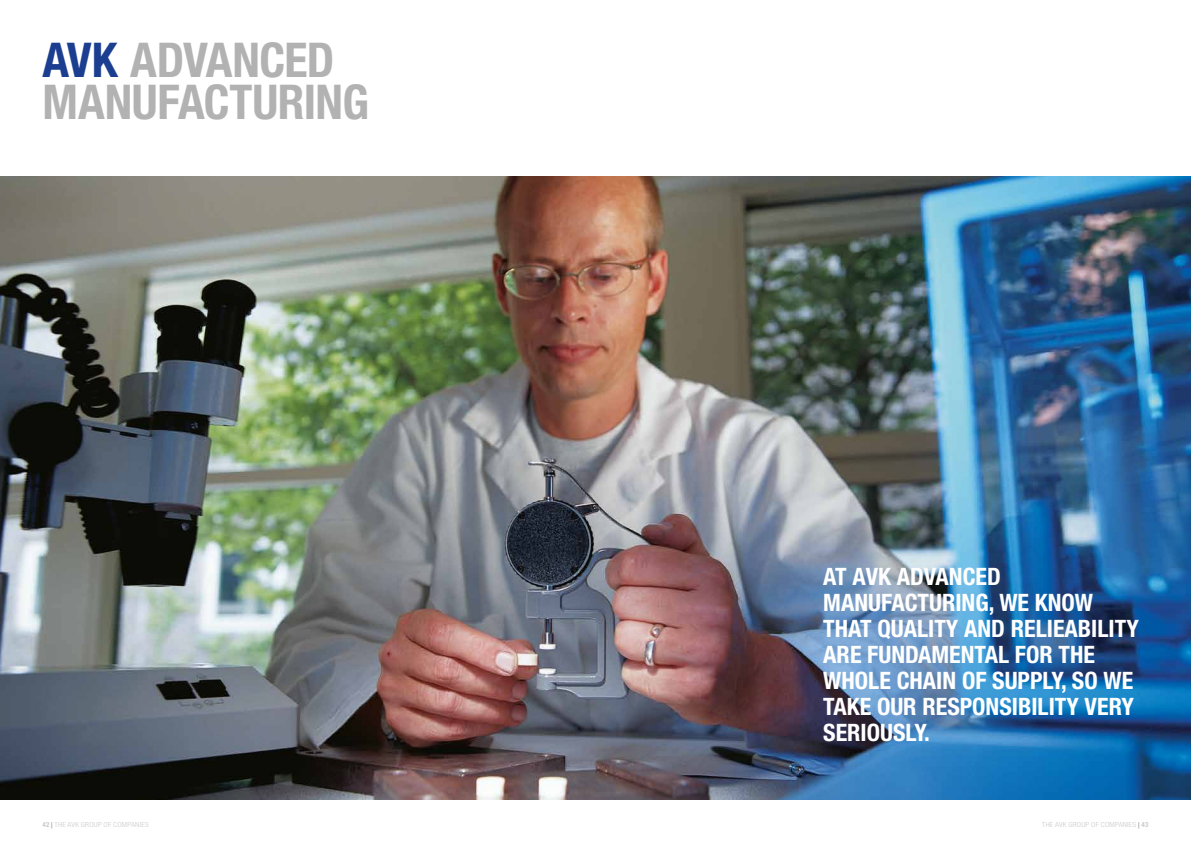
<style>
.page{position:relative;width:1191px;height:842px;background:#fff}
.page>*{position:absolute;margin:0;border:0;box-sizing:border-box;transform-origin:0 0}
.t1{font:700 condensed 48px/42px "Helvetica Neue LT Pro";letter-spacing:-.01em;color:#b3b2b2}
.t2{font:700 condensed 24px/26px "Helvetica Neue LT Pro";color:#fff}
.t3{font:300 condensed 7px "Helvetica Neue LT Pro";letter-spacing:.035em;color:#cacaca;scale:1.1 1}
.s1{color:#1b3e90}
.s2{font-weight:700}
.s3{font-family:"Times New Roman";font-weight:700;font-stretch:normal;color:#706f6f}
</style>
<div class="page">
<img style="left:0;top:176px;width:1191px;height:623px">
<h1 class="t1" style="left:43px;top:38px;width:328px"><span class="s1">AVK</span> ADVANCED<br>MANUFACTURING</h1>
<p class="t2" style="left:823px;top:563px;width:317px">AT AVK ADVANCED<br>MANUFACTURING, WE KNOW<br>THAT QUALITY AND RELIEABILITY<br>ARE FUNDAMENTAL FOR THE<br>WHOLE CHAIN OF SUPPLY, SO WE<br>TAKE OUR RESPONSIBILITY VERY<br>SERIOUSLY.</p>
<p class="t3" style="left:43px;top:821px;width:98px"><span class="s2">42</span> <span class="s3">|</span> THE AVK GROUP OF COMPANIES</p>
<p class="t3" style="left:1042px;top:821px;width:98px">THE AVK GROUP OF COMPANIES <span class="s3">|</span> <span class="s2">43</span></p>
</div>
